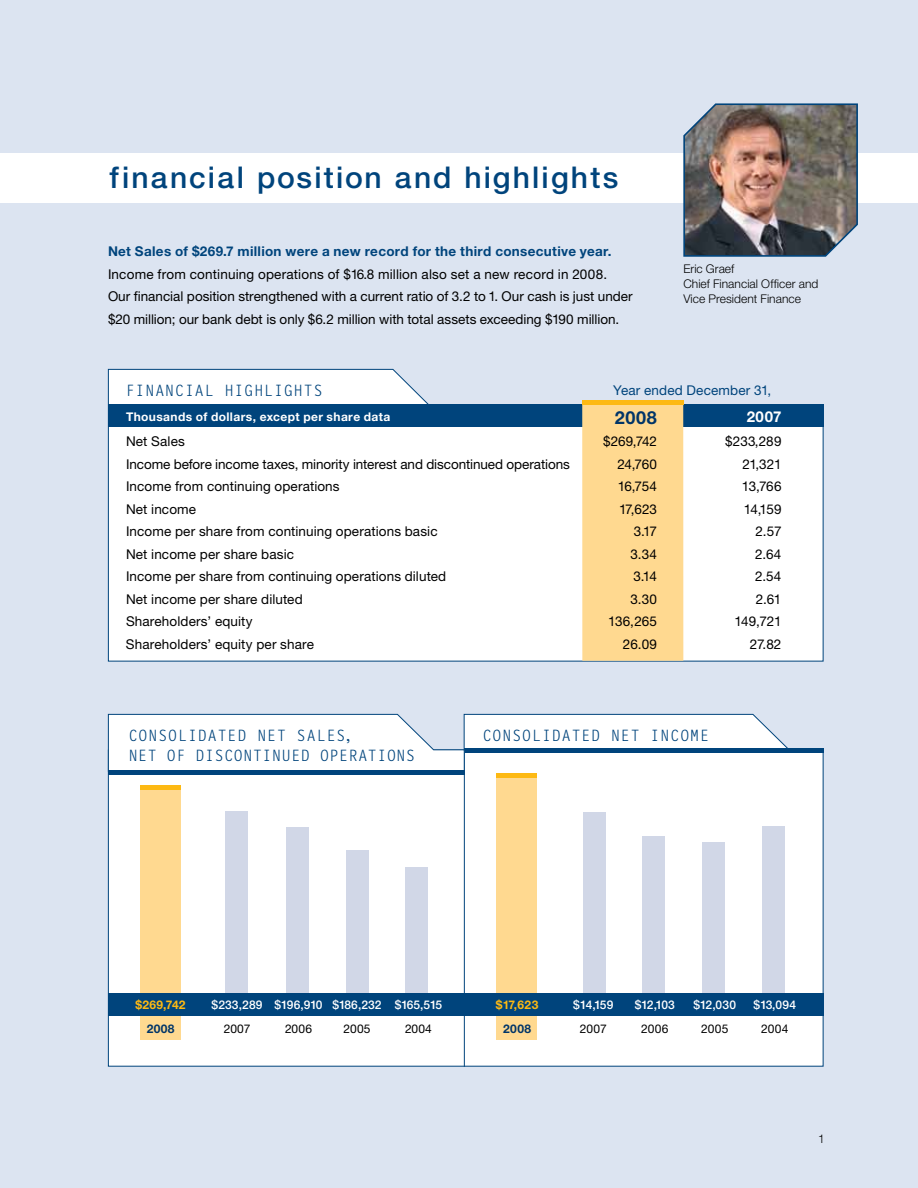
<style>
.page{position:relative;width:918px;height:1188px;background:#dce4f1}
.page>*{position:absolute;margin:0;border:0;box-sizing:border-box;transform-origin:0 0}
.t1{font:500 30px "Helvetica Neue LT Std";letter-spacing:.075em;color:#00447c}
.t2{font:700 18px "Helvetica Neue LT Std";color:#003568}
.t3{font:300 16.5px/19.8px "Letter Gothic Mono";letter-spacing:.08em;color:#00447c}
.t4{font:300 16.5px "Letter Gothic Mono";letter-spacing:.1em;color:#00447c}
.t5{font:300 16.5px "Letter Gothic Mono";letter-spacing:.1em;color:#00447c}
.t6{font:700 15px "Helvetica Neue LT Std";color:#fff}
.t7{font:13.5px/22.5px "Helvetica Neue LT Std";letter-spacing:.005em;color:#000}
.t8{font:700 13.5px "Helvetica Neue LT Std";letter-spacing:.025em;color:#00447c}
.t9{font:13.5px "Helvetica Neue LT Std";letter-spacing:.015em;color:#00447c}
.t10{font:500 12px "Helvetica Neue LT Std";color:#fff}
.t11{font:300 12px/15px "Helvetica Neue LT Std";letter-spacing:.005em;color:#000}
.t12{font:700 12px "Helvetica Neue LT Std";letter-spacing:.035em;color:#fff}
.t13{font:12px "Helvetica Neue LT Std";letter-spacing:.015em;color:#000}
.t14{font:700 12px "Helvetica Neue LT Std";letter-spacing:.035em;color:#fdb913}
.t15{font:700 12px "Helvetica Neue LT Std";letter-spacing:.035em;color:#003568}
</style>
<div class="page">
<div style="left:0;top:153px;width:918px;height:49px;background:#fff"></div>
<svg style="left:108px;top:369px;width:716px;height:293px;background:#f9fbfc"></svg>
<div style="left:108px;top:404px;width:716px;height:23px;background:#00447c"></div>
<div style="left:582px;top:404px;width:101px;height:257px;background:#ffd990"></div>
<hr style="left:582px;top:400px;width:101px;height:4px;background:#fdb913">
<div style="left:108px;top:750px;width:716px;height:317px;background:#fff"></div>
<div style="left:140px;top:785px;width:41px;height:255px;background:#ffd990"></div>
<hr style="left:140px;top:785px;width:41px;height:4px;background:#fdb913">
<div style="left:496px;top:776px;width:41px;height:264px;background:#ffd990"></div>
<hr style="left:496px;top:774px;width:41px;height:4px;background:#fdb913">
<div style="left:225px;top:811px;width:23px;height:183px;background:#d1d7e7"></div>
<div style="left:583px;top:812px;width:23px;height:198px;background:#d1d7e7"></div>
<div style="left:286px;top:827px;width:23px;height:167px;background:#d1d7e7"></div>
<div style="left:643px;top:836px;width:22px;height:171px;background:#d1d7e7"></div>
<div style="left:346px;top:850px;width:23px;height:144px;background:#d1d7e7"></div>
<div style="left:702px;top:842px;width:23px;height:162px;background:#d1d7e7"></div>
<div style="left:406px;top:867px;width:22px;height:133px;background:#d1d7e7"></div>
<div style="left:762px;top:826px;width:22px;height:181px;background:#d1d7e7"></div>
<div style="left:464px;top:748px;width:360px;height:5px;background:#00447c"></div>
<div style="left:108px;top:993px;width:715px;height:23px;background:#00447c"></div>
<hr style="left:464px;top:750px;width:1px;height:317px;background:#00447c">
<svg style="left:108px;top:714px;width:680px;height:56px"></svg>
<img style="left:682px;top:103px;width:177px;height:154px">
<div style="left:108px;top:770px;width:356px;height:5px;background:#00447c"></div>
<h1 class="t1" style="left:110px;top:159px;width:510px">financial position and highlights</h1>
<p class="t8" style="left:108px;top:243px;width:505px">Net Sales of $269.7 million were a new record for the third consecutive year.</p>
<p class="t7" style="left:108px;top:263px;width:526px">Income from continuing operations of $16.8 million also set a new record in 2008.<br>Our financial position strengthened with a current ratio of 3.2 to 1. Our cash is just under $20 million; our bank debt is only $6.2 million with total assets exceeding $190 million.</p>
<p class="t11" style="left:683px;top:261px;width:137px">Eric Graef<br>Chief Financial Officer and<br>Vice President Finance</p>
<p class="t5" style="left:126px;top:382px;width:198px">FINANCIAL HIGHLIGHTS</p>
<p class="t12" style="left:126px;top:409px;width:266px">Thousands of dollars, except per share data</p>
<h2 class="t2" style="left:615px;top:406px;width:43px">2008</h2>
<p class="t6" style="left:747px;top:407px;width:36px">2007</p>
<p class="t7" style="left:126px;top:430px;width:60px">Net Sales</p>
<p class="t7" style="left:603px;top:430px;width:55px">$269,742</p>
<p class="t7" style="left:725px;top:430px;width:58px">$233,289</p>
<p class="t7" style="left:126px;top:453px;width:445px">Income before income taxes, minority interest and discontinued operations</p>
<p class="t7" style="left:617px;top:453px;width:41px">24,760</p>
<p class="t7" style="left:742px;top:453px;width:41px">21,321</p>
<p class="t7" style="left:126px;top:475px;width:215px">Income from continuing operations</p>
<p class="t7" style="left:618px;top:475px;width:41px">16,754</p>
<p class="t7" style="left:742px;top:475px;width:41px">13,766</p>
<p class="t7" style="left:126px;top:498px;width:72px">Net income</p>
<p class="t7" style="left:619px;top:498px;width:39px">17,623</p>
<p class="t7" style="left:744px;top:498px;width:39px">14,159</p>
<p class="t7" style="left:126px;top:520px;width:313px">Income per share from continuing operations basic</p>
<p class="t7" style="left:634px;top:520px;width:25px">3.17</p>
<p class="t7" style="left:756px;top:520px;width:27px">2.57</p>
<p class="t7" style="left:126px;top:543px;width:170px">Net income per share basic</p>
<p class="t7" style="left:630px;top:543px;width:28px">3.34</p>
<p class="t7" style="left:755px;top:543px;width:28px">2.64</p>
<p class="t7" style="left:126px;top:565px;width:322px">Income per share from continuing operations diluted</p>
<p class="t7" style="left:633px;top:565px;width:25px">3.14</p>
<p class="t7" style="left:755px;top:565px;width:28px">2.54</p>
<p class="t7" style="left:126px;top:588px;width:178px">Net income per share diluted</p>
<p class="t7" style="left:630px;top:588px;width:28px">3.30</p>
<p class="t7" style="left:756px;top:588px;width:27px">2.61</p>
<p class="t7" style="left:126px;top:610px;width:128px">Shareholders’ equity</p>
<p class="t7" style="left:608px;top:610px;width:50px">136,265</p>
<p class="t7" style="left:735px;top:610px;width:49px">149,721</p>
<p class="t7" style="left:126px;top:633px;width:190px">Shareholders’ equity per share</p>
<p class="t7" style="left:623px;top:633px;width:36px">26.09</p>
<p class="t7" style="left:750px;top:633px;width:33px">27.82</p>
<p class="t9" style="left:613px;top:382px;width:159px">Year ended December 31,</p>
<p class="t3" style="left:129px;top:726px;width:287px">CONSOLIDATED NET SALES,<br>NET OF DISCONTINUED OPERATIONS</p>
<p class="t4" style="left:483px;top:726px;width:227px">CONSOLIDATED NET INCOME</p>
<p class="t14" style="left:135px;top:997px;width:52px">$269,742</p>
<p class="t10" style="left:212px;top:998px;width:232px">$233,289 $196,910 $186,232 $165,515</p>
<p class="t15" style="left:147px;top:1021px;width:29px">2008</p>
<p class="t13" style="left:224px;top:1022px;width:28px">2007</p>
<p class="t13" style="left:285px;top:1022px;width:29px">2006</p>
<p class="t13" style="left:344px;top:1022px;width:28px">2005</p>
<p class="t13" style="left:405px;top:1022px;width:28px">2004</p>
<p class="t14" style="left:496px;top:997px;width:44px">$17,623</p>
<p class="t10" style="left:573px;top:998px;width:42px">$14,159</p>
<p class="t10" style="left:635px;top:998px;width:42px">$12,103</p>
<p class="t10" style="left:693px;top:998px;width:44px">$12,030</p>
<p class="t10" style="left:754px;top:998px;width:44px">$13,094</p>
<p class="t15" style="left:503px;top:1021px;width:30px">2008</p>
<p class="t13" style="left:580px;top:1022px;width:28px">2007</p>
<p class="t13" style="left:641px;top:1022px;width:29px">2006</p>
<p class="t13" style="left:701px;top:1022px;width:29px">2005</p>
<p class="t13" style="left:761px;top:1022px;width:29px">2004</p>
<p class="t11" style="left:818px;top:1131px;width:8px">1</p>
</div>
